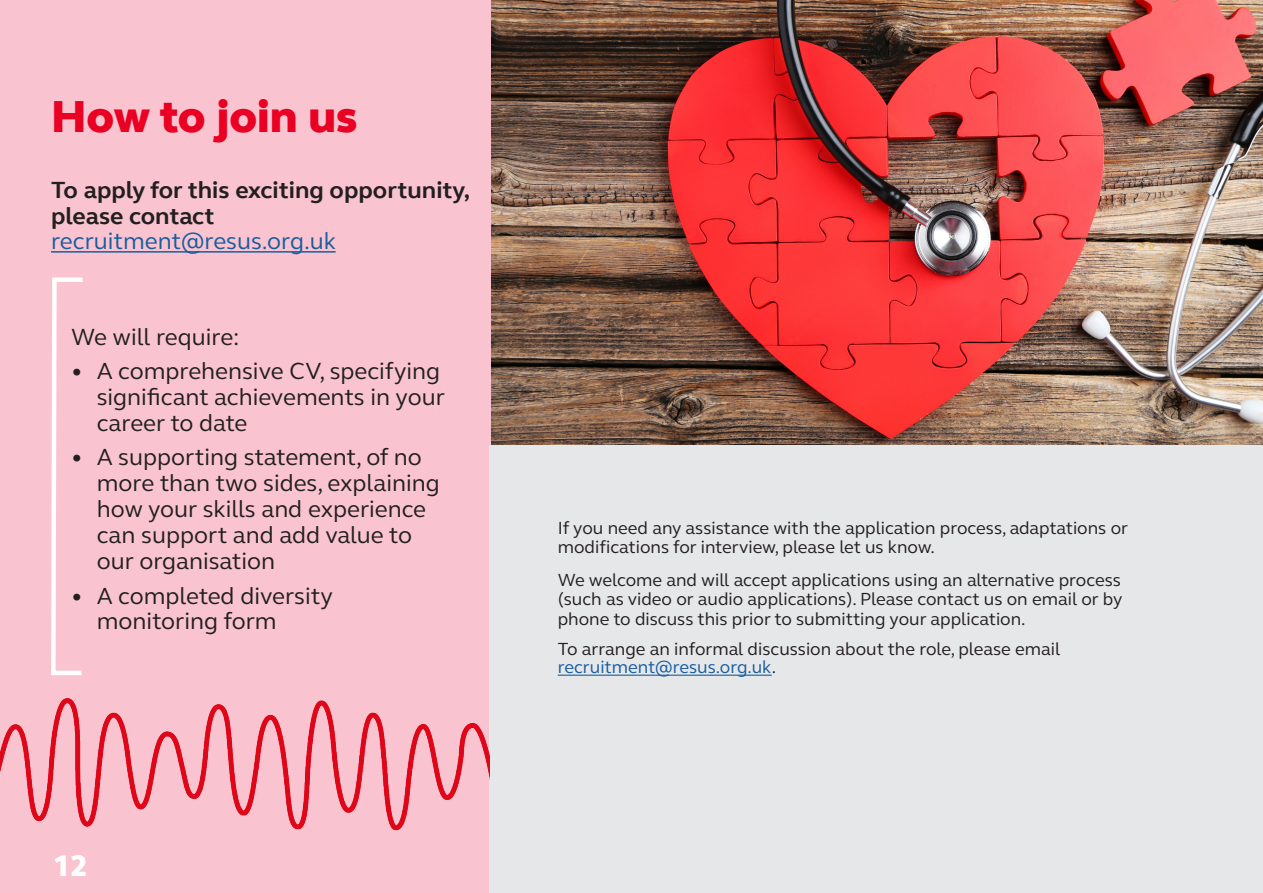
<style>
.page{position:relative;width:1263px;height:893px;background:#fff}
.page>*{position:absolute;margin:0;border:0;box-sizing:border-box;transform-origin:0 0}
.Main_header_red{font:800 45px "Resus";color:#e90023}
.t1{font:800 30px "Resus";color:#fff}
.t2{font:24px/26px "Resus";color:#231f20}
.t3{font:700 24px/26px "Resus";color:#231f20}
.t4{font:24px "Resus";color:#175d9e}
.Body_copy_12_pt{font:18px/19.5px "Resus";color:#231f20}
.s1{color:#f9c4cf}
.s2{color:#175d9e}
</style>
<div class="page">
<img style="left:490px;top:0;width:773px;height:445px">
<div style="left:0;top:0;width:490px;height:893px;background:#f9c4cf"></div>
<div style="left:489px;top:445px;width:774px;height:448px;background:#e6e7e9"></div>
<img style="left:0;top:698px;width:489px;height:133px">
<hr style="left:558px;top:675px;width:214px;height:1px;background:#175d9e">
<svg style="left:51px;top:277px;width:32px;height:399px"></svg>
<hr style="left:51px;top:251px;width:285px;height:2px;background:#175d9e">
<h1 class="Main_header_red" style="left:51px;top:88px;width:321px">How to join us<span class="s1">.</span></h1>
<h3 class="t3" style="left:51px;top:177px;width:421px">To apply for this exciting opportunity, please contact</h3>
<h3 class="t4" style="left:51px;top:227px;width:286px">recruitment@resus.org.uk</h3>
<h3 class="t2" style="left:71px;top:324px;width:170px">We will require:</h3>
<h3 class="t2" style="left:97px;top:358px;width:350px;text-indent:-26px">• A comprehensive CV, specifying significant achievements in your career to date</h3>
<h3 class="t2" style="left:97px;top:445px;width:344px;text-indent:-26px">• A supporting statement, of no more than two sides, explaining how your skills and experience can support and add value to our organisation</h3>
<h3 class="t2" style="left:97px;top:583px;width:238px;text-indent:-26px">• A completed diversity monitoring form</h3>
<h2 class="t1" style="left:53px;top:847px;width:36px">12</h2>
<p class="Body_copy_12_pt" style="left:558px;top:518px;width:572px">If you need any assistance with the application process, adaptations or modifications for interview, please let us know.</p>
<p class="Body_copy_12_pt" style="left:558px;top:570px;width:566px;text-align:justify">We welcome and will accept applications using an alternative process (such as video or audio applications). Please contact us on email or by phone to discuss this prior to submitting your application.</p>
<p class="Body_copy_12_pt" style="left:558px;top:640px;width:504px;line-height:18px">To arrange an informal discussion about the role, please email <span class="s2">recruitment@resus.org.uk</span>.</p>
</div>
